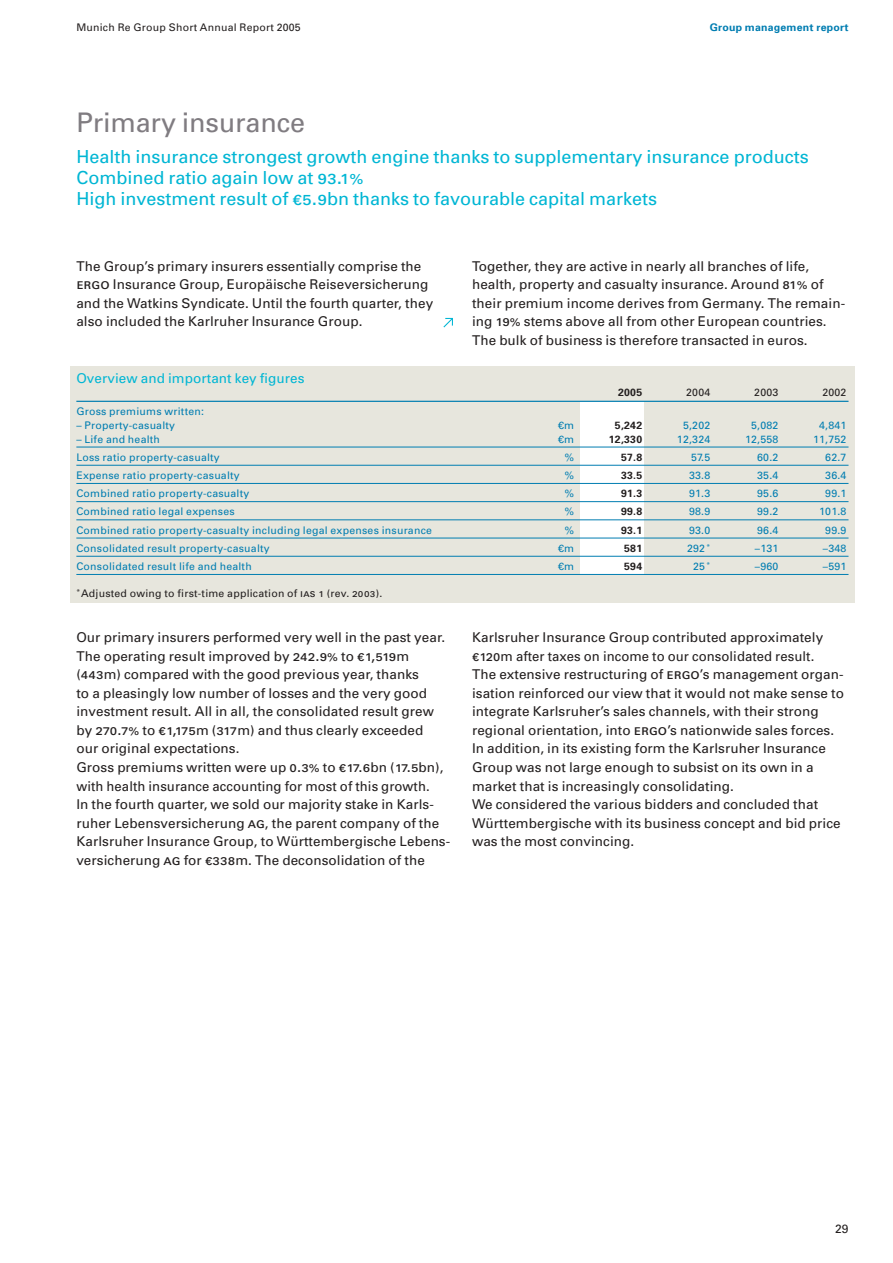
<style>
.page{position:relative;width:893px;height:1263px;background:#fff}
.page>*{position:absolute;margin:0;border:0;box-sizing:border-box;transform-origin:0 0}
.t1{font:27px "MR Univers";letter-spacing:-.005em;color:#807c81}
.t2{font:18px/21.1px "MR Univers";color:#00b6d4}
.t3{font:13.5px/18.6px "MR Univers";letter-spacing:.005em;color:#231f1f}
.t4{font:13.5px "MR Univers";letter-spacing:.005em;color:#00b6d4}
.t5{font:12px "MR Univers";color:#231f1f}
.t6{font:10.5px "MR Univers";letter-spacing:.02em;color:#007db1}
.t7{font:10.5px "MR Univers";letter-spacing:.02em;color:#231f1f}
.t8{font:700 10.5px "MR Univers";letter-spacing:.02em;color:#231f1f}
.t9{font:700 10.5px "MR Univers";letter-spacing:.02em;color:#007db1}
.s1{font-family:"Univers LT Roman CF";font-size:19.5px}
.s2{font-family:"Univers LT Roman CF";font-size:15px}
.s3{font-family:"Univers LT Roman CF";font-size:11.25px}
</style>
<div class="page">
<div style="left:70px;top:366px;width:784px;height:237px;background:#e7e6dd"></div>
<div style="left:580px;top:401px;width:64px;height:174px;background:#fff"></div>
<hr style="left:76px;top:401px;width:772px;height:1px;background:#007db1">
<hr style="left:76px;top:447px;width:772px;height:1px;background:#007db1">
<hr style="left:76px;top:465px;width:772px;height:1px;background:#007db1">
<hr style="left:76px;top:483px;width:772px;height:1px;background:#007db1">
<hr style="left:76px;top:501px;width:772px;height:1px;background:#007db1">
<hr style="left:76px;top:520px;width:772px;height:1px;background:#007db1">
<hr style="left:76px;top:538px;width:772px;height:1px;background:#007db1">
<hr style="left:76px;top:556px;width:772px;height:1px;background:#007db1">
<hr style="left:76px;top:574px;width:772px;height:1px;background:#007db1">
<svg style="left:443px;top:318px;width:10px;height:9px"></svg>
<p class="t7" style="left:76px;top:24px;width:226px">Munich Re Group Short Annual Report 2005</p>
<p class="t9" style="left:709px;top:24px;width:140px">Group management report</p>
<h1 class="t1" style="left:76px;top:113px;width:230px">Primary insurance</h1>
<h2 class="t2" style="left:76px;top:147px;width:733px">Health insurance strongest growth engine thanks to supplementary insurance products<br>Combined ratio again low at <span class="s1">93.1%<br></span>High investment result of <span class="s1">€5.9</span>bn thanks to favourable capital markets</h2>
<p class="t3" style="left:76px;top:258px;width:358px">The Group’s primary insurers essentially comprise the <span class="s2">ergo</span> Insurance Group, Europäische Reiseversicherung and the Watkins Syndicate. Until the fourth quarter, they also included the Karlruher Insurance Group.</p>
<p class="t3" style="left:472px;top:258px;width:374px">Together, they are active in nearly all branches of life, health, property and casualty insurance. Around <span class="s2">81%</span> of their premium income derives from Germany. The remain&shy;ing <span class="s2">19%</span> stems above all from other European countries.<br>The bulk of business is therefore transacted in euros.</p>
<p class="t4" style="left:76px;top:373px;width:230px">Overview and important key figures</p>
<p class="t8" style="left:618px;top:389px;width:26px">2005</p>
<p class="t7" style="left:686px;top:389px;width:26px">2004</p>
<p class="t7" style="left:754px;top:389px;width:26px">2003</p>
<p class="t7" style="left:822px;top:389px;width:26px">2002</p>
<p class="t6" style="left:76px;top:407px;width:129px">Gross premiums written:</p>
<p class="t6" style="left:76px;top:421px;width:100px">– Property-casualty</p>
<p class="t6" style="left:558px;top:421px;width:17px">€m</p>
<p class="t8" style="left:615px;top:421px;width:29px">5,242</p>
<p class="t6" style="left:683px;top:421px;width:29px">5,202</p>
<p class="t6" style="left:751px;top:421px;width:29px">5,082</p>
<p class="t6" style="left:819px;top:421px;width:29px">4,841</p>
<p class="t6" style="left:76px;top:435px;width:85px">– Life and health</p>
<p class="t6" style="left:558px;top:435px;width:17px">€m</p>
<p class="t8" style="left:609px;top:435px;width:35px">12,330</p>
<p class="t6" style="left:677px;top:435px;width:35px">12,324</p>
<p class="t6" style="left:745px;top:435px;width:35px">12,558</p>
<p class="t6" style="left:813px;top:435px;width:35px">11,752</p>
<p class="t6" style="left:76px;top:453px;width:145px">Loss ratio property-casualty</p>
<p class="t6" style="left:564px;top:453px;width:11px">%</p>
<p class="t8" style="left:621px;top:453px;width:23px">57.8</p>
<p class="t6" style="left:691px;top:453px;width:21px">57.5</p>
<p class="t6" style="left:757px;top:453px;width:23px">60.2</p>
<p class="t6" style="left:825px;top:453px;width:23px">62.7</p>
<p class="t6" style="left:76px;top:471px;width:165px">Expense ratio property-casualty</p>
<p class="t6" style="left:564px;top:471px;width:11px">%</p>
<p class="t8" style="left:621px;top:471px;width:23px">33.5</p>
<p class="t6" style="left:689px;top:471px;width:23px">33.8</p>
<p class="t6" style="left:757px;top:471px;width:23px">35.4</p>
<p class="t6" style="left:825px;top:471px;width:23px">36.4</p>
<p class="t6" style="left:76px;top:490px;width:174px">Combined ratio property-casualty</p>
<p class="t6" style="left:564px;top:490px;width:11px">%</p>
<p class="t8" style="left:621px;top:490px;width:23px">91.3</p>
<p class="t6" style="left:689px;top:490px;width:23px">91.3</p>
<p class="t6" style="left:757px;top:490px;width:23px">95.6</p>
<p class="t6" style="left:825px;top:490px;width:23px">99.1</p>
<p class="t6" style="left:76px;top:508px;width:160px">Combined ratio legal expenses</p>
<p class="t6" style="left:564px;top:508px;width:11px">%</p>
<p class="t8" style="left:621px;top:508px;width:23px">99.8</p>
<p class="t6" style="left:689px;top:508px;width:23px">98.9</p>
<p class="t6" style="left:757px;top:508px;width:23px">99.2</p>
<p class="t6" style="left:819px;top:508px;width:29px">101.8</p>
<p class="t6" style="left:76px;top:526px;width:357px">Combined ratio property-casualty including legal expenses insurance</p>
<p class="t6" style="left:564px;top:526px;width:11px">%</p>
<p class="t8" style="left:621px;top:526px;width:23px">93.1</p>
<p class="t6" style="left:689px;top:526px;width:23px">93.0</p>
<p class="t6" style="left:757px;top:526px;width:23px">96.4</p>
<p class="t6" style="left:825px;top:526px;width:23px">99.9</p>
<p class="t6" style="left:76px;top:544px;width:195px">Consolidated result property-casualty</p>
<p class="t6" style="left:558px;top:544px;width:17px">€m</p>
<p class="t8" style="left:624px;top:544px;width:19px">581</p>
<p class="t6" style="left:687px;top:544px;width:25px">292 <sup>*</sup></p>
<p class="t6" style="left:754px;top:544px;width:25px">–131</p>
<p class="t6" style="left:822px;top:544px;width:25px">–348</p>
<p class="t6" style="left:76px;top:562px;width:177px">Consolidated result life and health</p>
<p class="t6" style="left:558px;top:562px;width:17px">€m</p>
<p class="t8" style="left:624px;top:562px;width:19px">594</p>
<p class="t6" style="left:693px;top:562px;width:19px">25<sup>*</sup></p>
<p class="t6" style="left:754px;top:562px;width:25px">–960</p>
<p class="t6" style="left:822px;top:562px;width:25px">–591</p>
<p class="t7" style="left:76px;top:589px;width:307px"><sup>*</sup>Adjusted owing to first-time application of <span class="s3">ias 1</span> (rev. <span class="s3">2003</span>).</p>
<p class="t3" style="left:76px;top:629px;width:375px">Our primary insurers performed very well in the past year.<br>The operating result improved by <span class="s2">242.9%</span> to <span class="s2">€1,519</span>m (<span class="s2">443</span>m) compared with the good previous year, thanks<br>to a pleasingly low number of losses and the very good investment result. All in all, the consolidated result grew by <span class="s2">270.7%</span> to <span class="s2">€1,175</span>m (<span class="s2">317</span>m) and thus clearly exceeded<br>our original expectations.<br>Gross premiums written were up <span class="s2">0.3%</span> to <span class="s2">€17.6</span>bn (<span class="s2">17.5</span>bn), with health insurance accounting for most of this growth.<br>In the fourth quarter, we sold our majority stake in Karls&shy;ruher Lebensversicherung <span class="s2">ag</span>, the parent company of the Karlsruher Insurance Group, to Württembergische Lebens&shy;versicherung <span class="s2">ag</span> for <span class="s2">€338</span>m. The deconsolidation of the</p>
<p class="t3" style="left:472px;top:629px;width:373px">Karlsruher Insurance Group contributed approximately <span class="s2">€120</span>m after taxes on income to our consolidated result.<br>The extensive restructuring of <span class="s2">ergo</span>’s management organ&shy;isation reinforced our view that it would not make sense to integrate Karlsruher’s sales channels, with their strong regional orientation, into <span class="s2">ergo</span>’s nationwide sales forces.<br>In addition, in its existing form the Karlsruher Insurance Group was not large enough to subsist on its own in a market that is increasingly consolidating.<br>We considered the various bidders and concluded that Württembergische with its business concept and bid price was the most convincing.</p>
<p class="t5" style="left:835px;top:1225px;width:15px">29</p>
</div>
